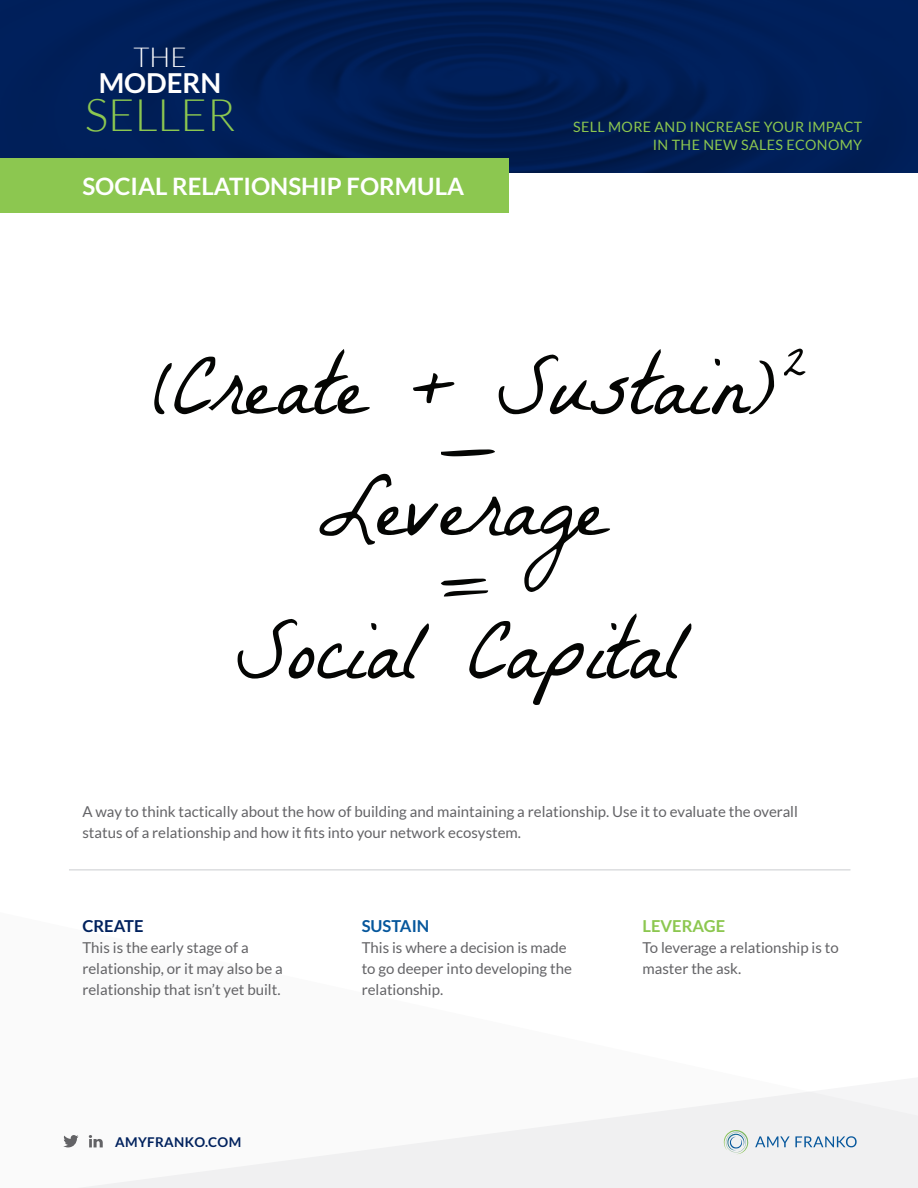
<style>
.page{position:relative;width:918px;height:1188px;background:#fff}
.page>*{position:absolute;margin:0;border:0;box-sizing:border-box;transform-origin:0 0}
.t1{font:300 44.85px "Lato";color:#8cc750}
.t2{font:700 27.45px "Lato";color:#fff}
.t3{font:300 27.45px "Lato";color:#fff}
.t4{font:700 24px "Lato";color:#fff}
.t5{font:700 16.5px "Lato";color:#8cc750}
.t6{font:700 16.5px "Lato";color:#06579c}
.t7{font:700 16.5px "Lato";color:#00215d}
.t8{font:15px/21px "Lato";color:#636366}
.t9{font:14.25px/17.1px "Lato";letter-spacing:.025em;color:#8cc750;text-align:right}
.t10{font:700 13.5px "Lato";letter-spacing:.025em;color:#00215d}
</style>
<div class="page">
<svg style="left:65px;top:1092px;width:853px;height:96px;fill:#f0f0f1"></svg>
<img style="left:724px;top:1130px;width:25px;height:24px">
<img style="left:727px;top:1134px;width:17px;height:17px">
<svg style="left:730px;top:1137px;width:12px;height:12px"></svg>
<svg style="left:755px;top:1136px;width:102px;height:11px"></svg>
<svg style="left:63px;top:1135px;width:16px;height:12px"></svg>
<svg style="left:89px;top:1135px;width:14px;height:12px"></svg>
<img style="left:0;top:0;width:918px;height:173px">
<div style="left:0;top:158px;width:509px;height:55px;background:#8cc750"></div>
<hr style="left:69px;top:869px;width:781px;height:2px;background:#dcdddf">
<svg style="left:154px;top:349px;width:216px;height:65px"></svg>
<svg style="left:413px;top:373px;width:41px;height:30px"></svg>
<svg style="left:499px;top:349px;width:275px;height:65px"></svg>
<svg style="left:784px;top:349px;width:22px;height:27px"></svg>
<svg style="left:238px;top:619px;width:191px;height:60px"></svg>
<svg style="left:469px;top:613px;width:222px;height:92px"></svg>
<svg style="left:441px;top:449px;width:54px;height:7px"></svg>
<svg style="left:320px;top:474px;width:290px;height:123px"></svg>
<h2 class="t3" style="left:134px;top:43px;width:55px">THE</h2>
<h2 class="t2" style="left:99px;top:68px;width:124px">MODERN</h2>
<h1 class="t1" style="left:85px;top:91px;width:152px">SELLER</h1>
<h3 class="t4" style="left:82px;top:173px;width:383px">SOCIAL RELATIONSHIP FORMULA</h3>
<p class="t9" style="left:573px;top:119px;width:291px">SELL MORE AND INCREASE YOUR IMPACT<br>IN THE NEW SALES ECONOMY</p>
<p class="t8" style="left:82px;top:801px;width:717px">A way to think tactically about the how of building and maintaining a relationship. Use it to evaluate the overall status of a relationship and how it fits into your network ecosystem.</p>
<p class="t7" style="left:82px;top:917px;width:63px">CREATE</p>
<p class="t8" style="left:82px;top:937px;width:202px">This is the early stage of a relationship, or it may also be a relationship that isn’t yet built.</p>
<p class="t10" style="left:115px;top:1135px;width:127px">AMYFRANKO.COM</p>
<p class="t6" style="left:362px;top:917px;width:69px">SUSTAIN</p>
<p class="t8" style="left:362px;top:937px;width:212px">This is where a decision is made to go deeper into developing the relationship.</p>
<p class="t5" style="left:643px;top:917px;width:84px">LEVERAGE</p>
<p class="t8" style="left:643px;top:937px;width:198px">To leverage a relationship is to master the ask.</p>
</div>
